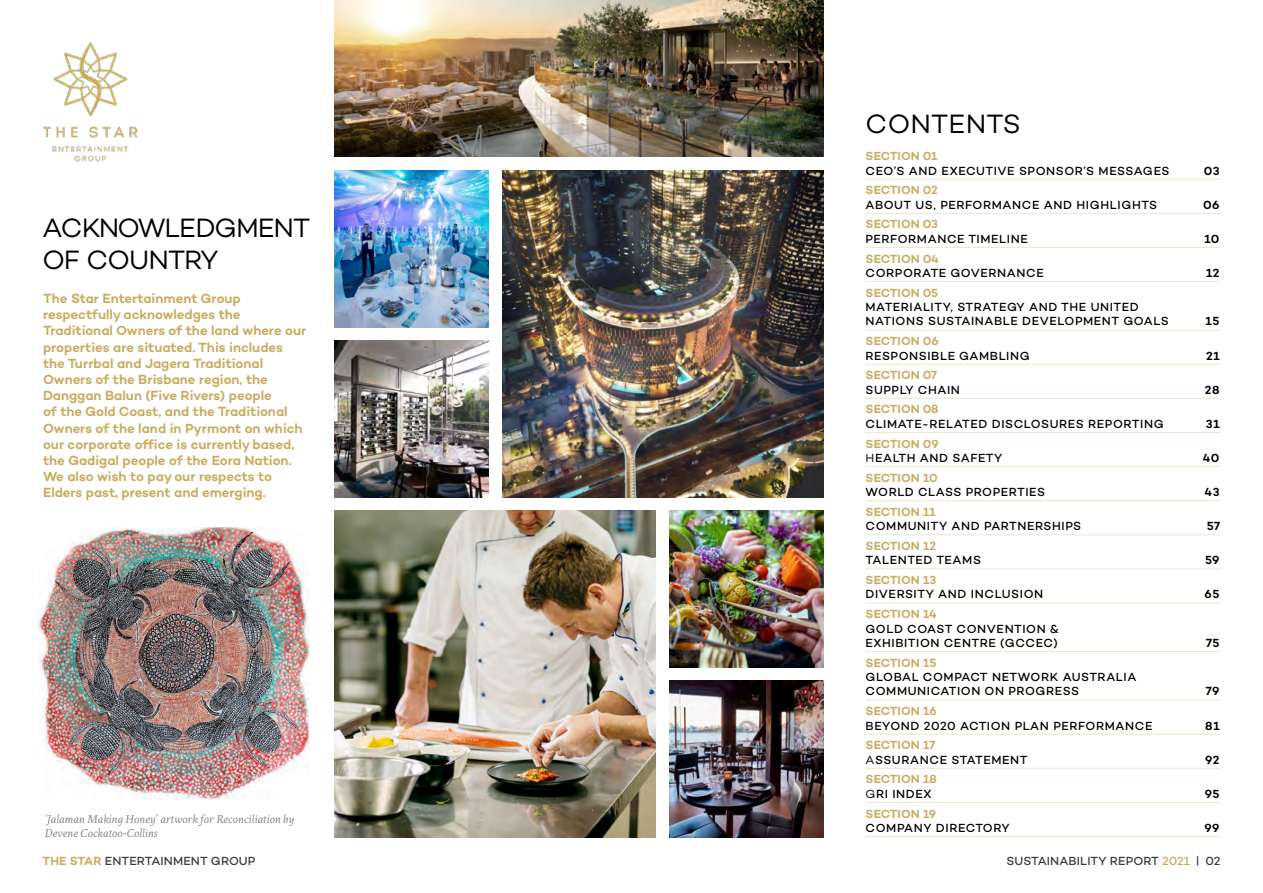
<style>
.page{position:relative;width:1263px;height:893px;background:#fff}
.page>*{position:absolute;margin:0;border:0;box-sizing:border-box;transform-origin:0 0}
.Revised_Heading{font:27px/32.4px "Campton";letter-spacing:-.035em;color:#000}
.Revised_Heading-2{font:27px "Campton";color:#000}
.BODY_INTRO{font:600 13.5px/16.2px "Campton";color:#c9ab5d}
.CONTENTS_BODY_COPY{font:500 12px/14.4px "Campton";letter-spacing:.05em;color:#000}
.CONTENTS_SECTION_HEA{font:600 12px "Campton";color:#c9ab5d}
.BODY_FOOTNOTE{font:italic 12px/14.4px "Edita";color:#838586}
.t1{font:500 12px "Campton";letter-spacing:.01em;color:#3b3b3b}
.CONTENTS_BODY_COPY-2{font:600 12px "Campton";letter-spacing:.05em;color:#000}
.s1{font-weight:400}
.s2{font-weight:600;color:#c9ab5d}
.s3{color:#c9ab5d}
</style>
<div class="page">
<img style="left:503px;top:170px;width:320px;height:327px">
<img style="left:335px;top:341px;width:154px;height:156px">
<img style="left:669px;top:511px;width:154px;height:156px">
<img style="left:335px;top:0;width:488px;height:157px">
<img style="left:335px;top:170px;width:154px;height:157px">
<img style="left:335px;top:511px;width:321px;height:326px">
<img style="left:39px;top:528px;width:271px;height:272px">
<img style="left:669px;top:681px;width:154px;height:156px">
<img style="left:43px;top:42px;width:95px;height:120px">
<hr style="left:865px;top:179px;width:355px;height:1px;background:#efe6ce">
<hr style="left:865px;top:213px;width:355px;height:1px;background:#efe6ce">
<hr style="left:865px;top:247px;width:355px;height:1px;background:#efe6ce">
<hr style="left:865px;top:281px;width:355px;height:1px;background:#efe6ce">
<hr style="left:865px;top:330px;width:355px;height:1px;background:#efe6ce">
<hr style="left:865px;top:364px;width:355px;height:1px;background:#efe6ce">
<hr style="left:865px;top:398px;width:355px;height:1px;background:#efe6ce">
<hr style="left:865px;top:432px;width:355px;height:1px;background:#efe6ce">
<hr style="left:865px;top:466px;width:355px;height:1px;background:#efe6ce">
<hr style="left:865px;top:500px;width:355px;height:1px;background:#efe6ce">
<hr style="left:865px;top:534px;width:355px;height:1px;background:#efe6ce">
<hr style="left:865px;top:569px;width:355px;height:1px;background:#efe6ce">
<hr style="left:865px;top:603px;width:355px;height:1px;background:#efe6ce">
<hr style="left:865px;top:651px;width:355px;height:1px;background:#efe6ce">
<hr style="left:865px;top:700px;width:355px;height:1px;background:#efe6ce">
<hr style="left:865px;top:734px;width:355px;height:1px;background:#efe6ce">
<hr style="left:865px;top:768px;width:355px;height:1px;background:#efe6ce">
<hr style="left:865px;top:802px;width:355px;height:1px;background:#efe6ce">
<hr style="left:865px;top:836px;width:355px;height:1px;background:#efe6ce">
<p class="Revised_Heading" style="left:43px;top:211px;width:269px">ACKNOWLEDGMENT<br>OF COUNTRY</p>
<p class="BODY_INTRO" style="left:43px;top:290px;width:265px">The Star Entertainment Group respectfully acknowledges the Traditional Owners of the land where our properties are situated. This includes the Turrbal and Jagera Traditional Owners of the Brisbane region, the Danggan Balun (Five Rivers) people<br>of the Gold Coast, and the Traditional Owners of the land in Pyrmont on which our corporate office is currently based, the Gadigal people of the Eora Nation.<br>We also wish to pay our respects to Elders past, present and emerging.</p>
<p class="BODY_FOOTNOTE" style="left:45px;top:812px;width:251px">‘Jalaman Making Honey’ artwork for Reconciliation by<br>Devene Cockatoo-Collins</p>
<p class="Revised_Heading-2" style="left:866px;top:107px;width:157px">CONTENTS</p>
<p class="CONTENTS_SECTION_HEA" style="left:865px;top:148px;width:73px">SECTION 01</p>
<p class="CONTENTS_BODY_COPY" style="left:865px;top:163px;width:306px">CEO’S AND EXECUTIVE SPONSOR’S MESSAGES</p>
<p class="CONTENTS_BODY_COPY-2" style="left:1204px;top:163px;width:17px">03</p>
<p class="CONTENTS_SECTION_HEA" style="left:865px;top:183px;width:74px">SECTION 02</p>
<p class="CONTENTS_BODY_COPY" style="left:865px;top:197px;width:293px">ABOUT US, PERFORMANCE AND HIGHLIGHTS</p>
<p class="CONTENTS_BODY_COPY-2" style="left:1203px;top:197px;width:18px">06</p>
<p class="CONTENTS_SECTION_HEA" style="left:865px;top:217px;width:74px">SECTION 03</p>
<p class="CONTENTS_BODY_COPY" style="left:865px;top:231px;width:164px">PERFORMANCE TIMELINE</p>
<p class="CONTENTS_BODY_COPY-2" style="left:1204px;top:231px;width:17px">10</p>
<p class="CONTENTS_SECTION_HEA" style="left:865px;top:251px;width:75px">SECTION 04</p>
<p class="CONTENTS_BODY_COPY" style="left:865px;top:265px;width:180px">CORPORATE GOVERNANCE</p>
<p class="CONTENTS_BODY_COPY-2" style="left:1206px;top:265px;width:15px">12</p>
<p class="CONTENTS_SECTION_HEA" style="left:865px;top:285px;width:74px">SECTION 05</p>
<p class="CONTENTS_BODY_COPY" style="left:865px;top:299px;width:305px">MATERIALITY, STRATEGY AND THE UNITED<br>NATIONS SUSTAINABLE DEVELOPMENT GOALS</p>
<p class="CONTENTS_BODY_COPY-2" style="left:1205px;top:314px;width:15px">15</p>
<p class="CONTENTS_SECTION_HEA" style="left:865px;top:333px;width:75px">SECTION 06</p>
<p class="CONTENTS_BODY_COPY" style="left:865px;top:348px;width:166px">RESPONSIBLE GAMBLING</p>
<p class="CONTENTS_BODY_COPY-2" style="left:1206px;top:348px;width:15px">21</p>
<p class="CONTENTS_SECTION_HEA" style="left:865px;top:368px;width:73px">SECTION 07</p>
<p class="CONTENTS_BODY_COPY" style="left:865px;top:382px;width:96px">SUPPLY CHAIN</p>
<p class="CONTENTS_BODY_COPY-2" style="left:1205px;top:382px;width:16px">28</p>
<p class="CONTENTS_SECTION_HEA" style="left:865px;top:402px;width:75px">SECTION 08</p>
<p class="CONTENTS_BODY_COPY" style="left:865px;top:416px;width:300px">CLIMATE-RELATED DISCLOSURES REPORTING</p>
<p class="CONTENTS_BODY_COPY-2" style="left:1206px;top:416px;width:15px">31</p>
<p class="CONTENTS_SECTION_HEA" style="left:865px;top:436px;width:75px">SECTION 09</p>
<p class="CONTENTS_BODY_COPY" style="left:865px;top:450px;width:138px"><span class="s1">H</span>EALTH AND SAFETY</p>
<p class="CONTENTS_BODY_COPY-2" style="left:1203px;top:450px;width:18px">40</p>
<p class="CONTENTS_SECTION_HEA" style="left:865px;top:470px;width:74px">SECTION 10</p>
<p class="CONTENTS_BODY_COPY" style="left:865px;top:484px;width:181px">WORLD CLASS PROPERTIES</p>
<p class="CONTENTS_BODY_COPY-2" style="left:1204px;top:484px;width:17px">43</p>
<p class="CONTENTS_SECTION_HEA" style="left:865px;top:504px;width:72px">SECTION 11</p>
<p class="CONTENTS_BODY_COPY" style="left:865px;top:519px;width:217px">COMMUNITY AND PARTNERSHIPS</p>
<p class="CONTENTS_BODY_COPY-2" style="left:1207px;top:518px;width:15px">57</p>
<p class="CONTENTS_SECTION_HEA" style="left:865px;top:538px;width:72px">SECTION 12</p>
<p class="CONTENTS_BODY_COPY" style="left:865px;top:553px;width:117px">TALENTED TEAMS</p>
<p class="CONTENTS_BODY_COPY-2" style="left:1205px;top:553px;width:16px">59</p>
<p class="CONTENTS_SECTION_HEA" style="left:865px;top:572px;width:72px">SECTION 13</p>
<p class="CONTENTS_BODY_COPY" style="left:865px;top:587px;width:179px">DIVERSITY AND INCLUSION</p>
<p class="CONTENTS_BODY_COPY-2" style="left:1204px;top:587px;width:16px">65</p>
<p class="CONTENTS_SECTION_HEA" style="left:865px;top:606px;width:73px">SECTION 14</p>
<p class="CONTENTS_BODY_COPY" style="left:865px;top:621px;width:195px">GOLD COAST CONVENTION &amp;<br>EXHIBITION CENTRE (GCCEC)</p>
<p class="CONTENTS_BODY_COPY-2" style="left:1206px;top:635px;width:15px">75</p>
<p class="CONTENTS_SECTION_HEA" style="left:865px;top:655px;width:72px">SECTION 15</p>
<p class="CONTENTS_BODY_COPY" style="left:865px;top:669px;width:272px">GLOBAL COMPACT NETWORK AUSTRALIA<br>COMMUNICATION ON PROGRESS</p>
<p class="CONTENTS_BODY_COPY-2" style="left:1206px;top:684px;width:15px">79</p>
<p class="CONTENTS_SECTION_HEA" style="left:865px;top:703px;width:73px">SECTION 16</p>
<p class="CONTENTS_BODY_COPY" style="left:865px;top:718px;width:288px">BEYOND 2020 ACTION PLAN PERFORMANCE</p>
<p class="CONTENTS_BODY_COPY-2" style="left:1205px;top:718px;width:16px">81</p>
<p class="CONTENTS_SECTION_HEA" style="left:865px;top:737px;width:71px">SECTION 17</p>
<p class="CONTENTS_BODY_COPY" style="left:865px;top:752px;width:164px"><span class="s1">A</span>SSURANCE STATEMENT</p>
<p class="CONTENTS_BODY_COPY-2" style="left:1205px;top:752px;width:16px">92</p>
<p class="CONTENTS_SECTION_HEA" style="left:865px;top:772px;width:73px">SECTION 18</p>
<p class="CONTENTS_BODY_COPY" style="left:865px;top:786px;width:68px"><span class="s1">G</span>RI INDEX</p>
<p class="CONTENTS_BODY_COPY-2" style="left:1205px;top:786px;width:16px">95</p>
<p class="CONTENTS_SECTION_HEA" style="left:865px;top:806px;width:72px">SECTION 19</p>
<p class="CONTENTS_BODY_COPY" style="left:865px;top:820px;width:146px">COMPANY DIRECTORY</p>
<p class="CONTENTS_BODY_COPY-2" style="left:1204px;top:820px;width:17px">99</p>
<p class="t1" style="left:43px;top:853px;width:214px"><span class="s2">THE STAR</span> ENTERTAINMENT GROUP</p>
<p class="t1" style="left:1006px;top:853px;width:215px">SUSTAINABILITY REPORT <span class="s3">2021</span> | 02</p>
</div>
